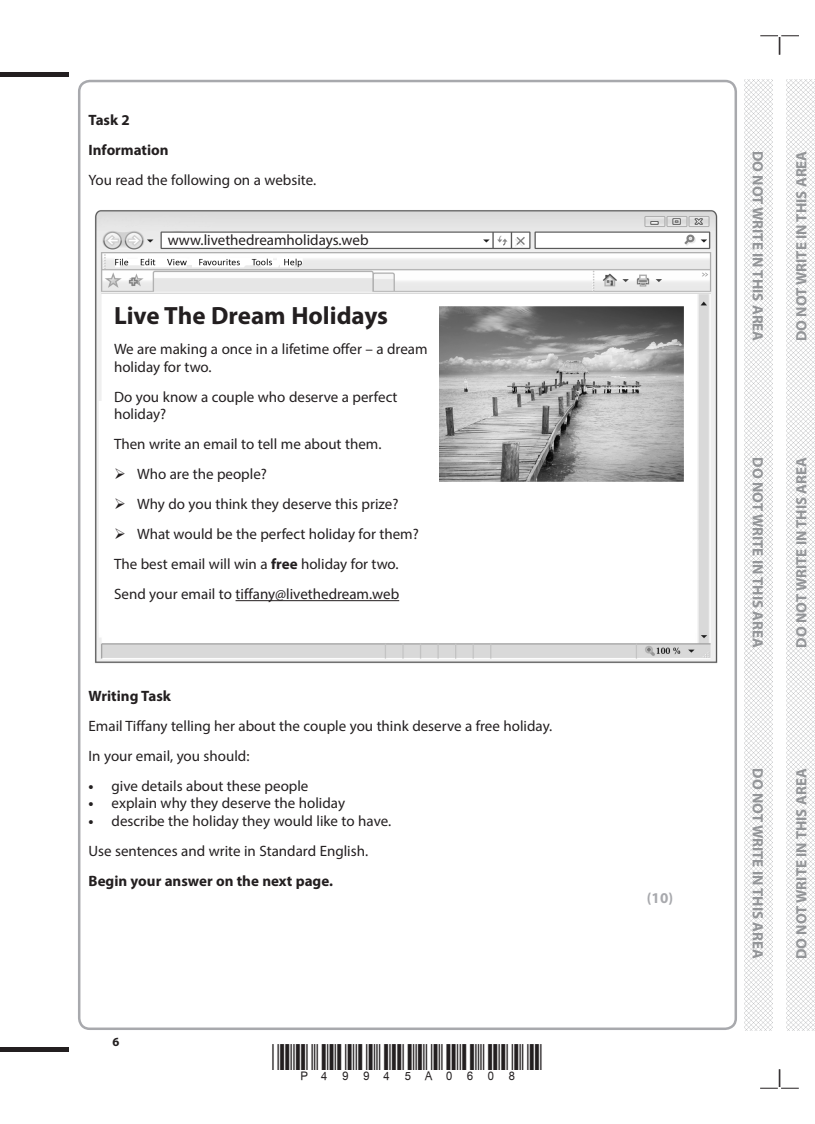
<style>
.page{position:relative;width:815px;height:1124px;background:#fff}
.page>*{position:absolute;margin:0;border:0;box-sizing:border-box;transform-origin:0 0}
.t1{font:700 25px "Myriad Pro";color:#231f20}
.t2{font:15px/30px "Myriad Pro";color:#231f20}
.t3{font:700 15px "Myriad Pro";color:#939598}
.t4{font:700 15px/30px "Myriad Pro";color:#231f20}
.t5{font:700 15px "Myriad Pro";color:#a8a9ad}
.t6{font:700 12.5px "Myriad Pro";color:#231f20}
.s1{font-weight:700}
</style>
<div class="page">
<div style="left:0;top:72px;width:69px;height:5px;background:#231f20"></div>
<hr style="left:0;top:1047px;width:69px;height:4px;background:#231f20">
<svg style="left:760px;top:35px;width:39px;height:20px"></svg>
<svg style="left:760px;top:1069px;width:39px;height:19px"></svg>
<img style="left:744px;top:80px;width:28px;height:949px">
<img style="left:787px;top:80px;width:28px;height:949px">
<img style="left:95px;top:632px;width:623px;height:32px">
<img style="left:95px;top:210px;width:623px;height:422px">
<hr style="left:236px;top:600px;width:163px;height:1px;background:#231f20">
<img style="left:439px;top:306px;width:244px;height:175px">
<svg style="left:126px;top:479px;width:15px;height:1px"></svg>
<svg style="left:126px;top:509px;width:15px;height:1px"></svg>
<svg style="left:126px;top:539px;width:15px;height:1px"></svg>
<p class="t4" style="left:89px;top:104px;width:82px">Task 2<br>Information</p>
<p class="t2" style="left:89px;top:164px;width:229px">You read the following on a website.</p>
<p class="t2" style="left:168px;top:225px;width:202px">www.livethedreamholidays.web</p>
<h1 class="t1" style="left:114px;top:299px;width:275px">Live The Dream Holidays</h1>
<p class="t2" style="left:114px;top:340px;width:315px;line-height:17.5px">We are making a once in a lifetime offer – a dream holiday for two.</p>
<p class="t2" style="left:114px;top:387px;width:285px;line-height:17.5px">Do you know a couple who deserve a perfect holiday?</p>
<p class="t2" style="left:114px;top:429px;width:269px">Then write an email to tell me about them.</p>
<p class="t2" style="left:114px;top:459px;width:154px">➢ Who are the people?</p>
<p class="t2" style="left:114px;top:489px;width:286px">➢ Why do you think they deserve this prize?</p>
<p class="t2" style="left:114px;top:519px;width:306px">➢ What would be the perfect holiday for them?<br>The best email will win a <span class="s1">free</span> holiday for two.<br>Send your email to tiffany@livethedream.web</p>
<p class="t4" style="left:89px;top:680px;width:84px">Writing Task</p>
<p class="t2" style="left:89px;top:710px;width:465px">Email Tiffany telling her about the couple you think deserve a free holiday.<br>In your email, you should:</p>
<p class="t2" style="left:89px;top:770px;width:221px"><span class="s1">•</span> give details about these people</p>
<p class="t2" style="left:89px;top:788px;width:258px"><span class="s1">•</span> explain why they deserve the holiday</p>
<p class="t2" style="left:89px;top:805px;width:304px"><span class="s1">•</span> describe the holiday they would like to have.<br>Use sentences and write in Standard English.</p>
<p class="t4" style="left:89px;top:865px;width:246px">Begin your answer on the next page.</p>
<p class="t6" style="left:112px;top:1033px;width:8px">6</p>
<p class="t5" style="left:647px;top:888px;width:28px">(10)</p>
<p class="t3" style="left:767px;top:151px;width:192px;rotate:90deg">DO NOT WRITE IN THIS AREA</p>
<p class="t3" style="left:792px;top:341px;width:192px;rotate:-90deg">DO NOT WRITE IN THIS AREA</p>
<p class="t3" style="left:767px;top:457px;width:192px;rotate:90deg">DO NOT WRITE IN THIS AREA</p>
<p class="t3" style="left:792px;top:647px;width:192px;rotate:-90deg">DO NOT WRITE IN THIS AREA</p>
<p class="t3" style="left:767px;top:768px;width:192px;rotate:90deg">DO NOT WRITE IN THIS AREA</p>
<p class="t3" style="left:792px;top:958px;width:192px;rotate:-90deg">DO NOT WRITE IN THIS AREA</p>
</div>
